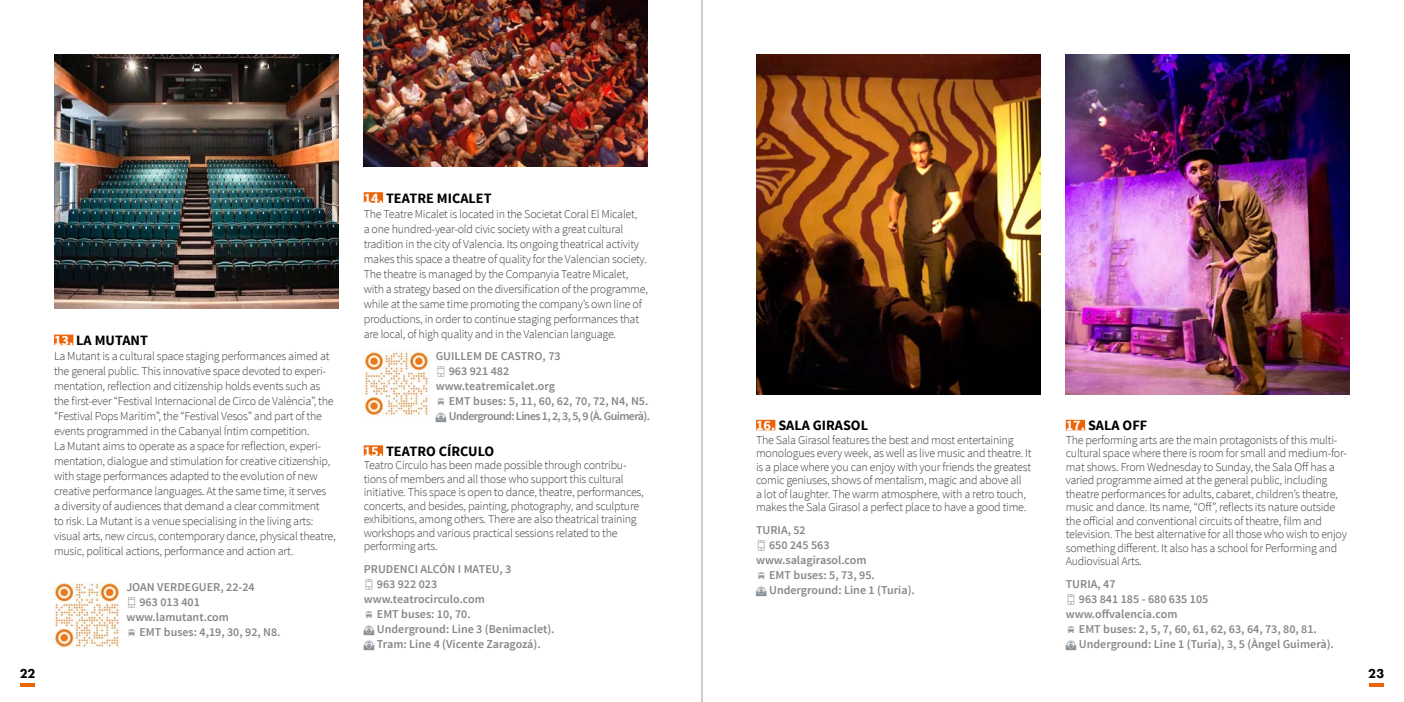
<style>
.page{position:relative;width:1404px;height:702px;background:#fff}
.page>*{position:absolute;margin:0;border:0;box-sizing:border-box;transform-origin:0 0}
.t1{font:700 14.25px "Source Sans Pro";color:#000}
.t2{font:800 13.5px "Futura PT";color:#000}
.t3{font:300 12px/15px "Source Sans Pro";letter-spacing:-.02em;color:#3c3c3b}
.t4{font:600 12px/15px "Source Sans Pro";color:#878787}
.t5{font:600 12px "Source Sans Pro";letter-spacing:-.05em;color:#878787}
.s1{color:#fff}
.s2{font-family:"icoguia";font-weight:400;font-size:10.5px;color:#899198}
</style>
<div class="page">
<hr style="left:1368px;top:683px;width:15px;height:4px;background:#ec6408">
<svg style="left:20px;top:683px;width:15px;height:3px"></svg>
<div style="left:54px;top:334px;width:19px;height:11px;background:#ec6408"></div>
<div style="left:364px;top:192px;width:19px;height:11px;background:#ec6408"></div>
<div style="left:1065px;top:420px;width:19px;height:10px;background:#ec6408"></div>
<div style="left:756px;top:420px;width:19px;height:10px;background:#ec6408"></div>
<img style="left:756px;top:54px;width:284px;height:340px">
<img style="left:1065px;top:54px;width:284px;height:340px">
<img style="left:54px;top:54px;width:284px;height:255px">
<img style="left:364px;top:0;width:284px;height:166px">
<hr style="left:701px;top:0;width:1px;height:702px;background:#9d9d9c">
<div style="left:364px;top:445px;width:19px;height:11px;background:#ec6408"></div>
<img style="left:54px;top:582px;width:66px;height:66px">
<img style="left:364px;top:350px;width:65px;height:66px">
<p class="t1" style="left:364px;top:189px;width:129px"><span class="s1">14.</span> TEATRE MICALET</p>
<p class="t3" style="left:364px;top:206px;width:286px">The Teatre Micalet is located in the Societat Coral El Micalet,<br>a one hundred-year-old civic society with a great cultural tradition in the city of Valencia. Its ongoing theatrical activity makes this space a theatre of quality for the Valencian society.<br>The theatre is managed by the Companyia Teatre Micalet, with a strategy based on the diversification of the programme, while at the same time promoting the company’s own line of productions, in order to continue staging performances that are local, of high quality and in the Valencian language.</p>
<p class="t1" style="left:54px;top:331px;width:95px"><span class="s1">13.</span> LA MUTANT</p>
<p class="t3" style="left:54px;top:348px;width:283px">La Mutant is a cultural space staging performances aimed at the general public. This innovative space devoted to experi&shy;mentation, reflection and citizenship holds events such as the first-ever “Festival Internacional de Circo de València”, the “Festival Pops Marítim”, the “Festival Vesos” and part of the events programmed in the Cabanyal Íntim competition.<br>La Mutant aims to operate as a space for reflection, experi&shy;mentation, dialogue and stimulation for creative citizenship, with stage performances adapted to the evolution of new creative performance languages. At the same time, it serves<br>a diversity of audiences that demand a clear commitment<br>to risk. La Mutant is a venue specialising in the living arts: visual arts, new circus, contemporary dance, physical theatre, music, political actions, performance and action art.</p>
<p class="t4" style="left:435px;top:348px;width:126px">GUILLEM DE CASTRO, 73</p>
<p class="t4" style="left:435px;top:363px;width:75px"><span class="s2">-</span> 963 921 482</p>
<p class="t4" style="left:435px;top:378px;width:121px">www.teatremicalet.org</p>
<p class="t4" style="left:446px;top:393px;width:204px"><span class="s2">Y</span> EMT buses: 5, 11, 60, 62, 70, 72, N4, N5.</p>
<p class="t5" style="left:446px;top:408px;width:205px"><span class="s2">X</span> Underground: Lines 1, 2, 3, 5, 9 (À. Guimerà).</p>
<p class="t1" style="left:756px;top:416px;width:114px"><span class="s1">16.</span> SALA GIRASOL</p>
<p class="t3" style="left:756px;top:433px;width:277px;line-height:13.5px">The Sala Girasol features the best and most entertaining monologues every week, as well as live music and theatre. It is a place where you can enjoy with your friends the greatest comic geniuses, shows of mentalism, magic and above all<br>a lot of laughter. The warm atmosphere, with a retro touch, makes the Sala Girasol a perfect place to have a good time.</p>
<p class="t4" style="left:756px;top:522px;width:51px">TURIA, 52</p>
<p class="t4" style="left:756px;top:537px;width:75px"><span class="s2">-</span> 650 245 563</p>
<p class="t4" style="left:756px;top:552px;width:112px">www.salagirasol.com</p>
<p class="t4" style="left:766px;top:567px;width:110px"><span class="s2">Y</span> EMT buses: 5, 73, 95.</p>
<p class="t1" style="left:364px;top:442px;width:132px"><span class="s1">15.</span> TEATRO CÍRCULO</p>
<p class="t3" style="left:364px;top:458px;width:281px;line-height:13.5px">Teatro Círculo has been made possible through contribu&shy;tions of members and all those who support this cultural initiative. This space is open to dance, theatre, performances, concerts, and besides, painting, photography, and sculpture exhibitions, among others. There are also theatrical training workshops and various practical sessions related to the performing arts.</p>
<p class="t4" style="left:364px;top:561px;width:149px">PRUDENCI ALCÓN I MATEU, 3</p>
<p class="t4" style="left:364px;top:576px;width:75px"><span class="s2">-</span> 963 922 023</p>
<p class="t4" style="left:364px;top:591px;width:123px">www.teatrocirculo.com</p>
<p class="t4" style="left:374px;top:606px;width:98px"><span class="s2">Y</span> EMT buses: 10, 70.</p>
<p class="t4" style="left:374px;top:621px;width:182px"><span class="s2">X</span> Underground: Line 3 (Benimaclet).</p>
<p class="t4" style="left:374px;top:636px;width:168px"><span class="s2">X</span> Tram: Line 4 (Vicente Zaragozá).</p>
<p class="t4" style="left:126px;top:580px;width:130px">JOAN VERDEGUER, 22-24</p>
<p class="t4" style="left:766px;top:582px;width:150px"><span class="s2">X</span> Underground: Line 1 (Turia).</p>
<p class="t4" style="left:126px;top:595px;width:75px"><span class="s2">-</span> 963 013 401</p>
<p class="t4" style="left:126px;top:610px;width:104px">www.lamutant.com</p>
<p class="t4" style="left:137px;top:625px;width:145px"><span class="s2">Y</span> EMT buses: 4,19, 30, 92, N8.</p>
<p class="t1" style="left:1065px;top:416px;width:83px"><span class="s1">17.</span> SALA OFF</p>
<p class="t3" style="left:1065px;top:433px;width:283px;line-height:13.5px">The performing arts are the main protagonists of this multi&shy;cultural space where there is room for small and medium-for&shy;mat shows. From Wednesday to Sunday, the Sala Off has a varied programme aimed at the general public, including theatre performances for adults, cabaret, children’s theatre, music and dance. Its name, “Off”, reflects its nature outside the official and conventional circuits of theatre, film and television. The best alternative for all those who wish to enjoy something different. It also has a school for Performing and Audiovisual Arts.</p>
<p class="t4" style="left:1065px;top:576px;width:51px">TURIA, 47</p>
<p class="t4" style="left:1065px;top:591px;width:144px"><span class="s2">-</span> 963 841 185 - 680 635 105 www.offvalencia.com</p>
<p class="t4" style="left:1076px;top:621px;width:259px"><span class="s2">Y</span> EMT buses: 2, 5, 7, 60, 61, 62, 63, 64, 73, 80, 81.<br><span class="s2">X</span> Underground: Line 1 (Turia), 3, 5 (Àngel Guimerà).</p>
<p class="t2" style="left:20px;top:664px;width:17px">22</p>
<p class="t2" style="left:1367px;top:665px;width:18px">23</p>
</div>
